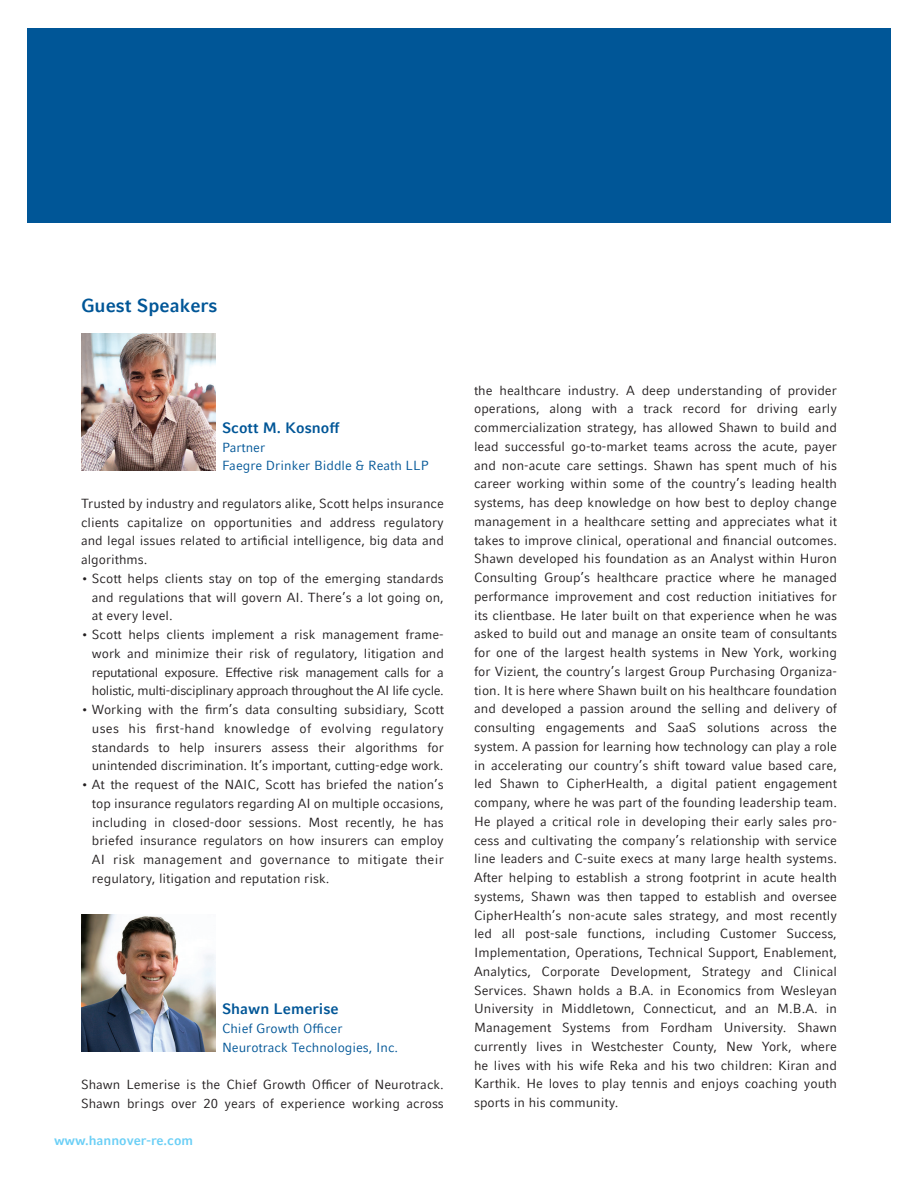
<style>
.page{position:relative;width:918px;height:1188px;background:#fff}
.page>*{position:absolute;margin:0;border:0;box-sizing:border-box;transform-origin:0 0}
.t1{font:700 18.75px "Compatil Fact LT Pro";color:#005697}
.t2{font:700 15px "Compatil Fact LT Pro";color:#005697}
.t3{font:13.2px/18.8px "Compatil Fact LT Pro";color:#231f20;text-align:justify}
.t4{font:13.2px/18.8px "Compatil Fact LT Pro";color:#005697}
.t5{font:700 13.2px "Compatil Fact LT Pro";color:#6bcff6}
</style>
<div class="page">
<div style="left:27px;top:28px;width:864px;height:194px;background:#005697"></div>
<img style="left:81px;top:334px;width:134px;height:137px">
<img style="left:81px;top:915px;width:134px;height:137px">
<p class="t1" style="left:81px;top:294px;width:138px">Guest Speakers</p>
<p class="t2" style="left:222px;top:419px;width:119px">Scott M. Kosnoff</p>
<p class="t4" style="left:222px;top:438px;width:45px">Partner</p>
<p class="t4" style="left:222px;top:456px;width:208px">Faegre Drinker Biddle &amp; Reath LLP</p>
<p class="t3" style="left:81px;top:494px;width:364px">Trusted by industry and regulators alike, Scott helps insurance clients capitalize on opportunities and address regulatory and legal issues related to artificial intelligence, big data and algorithms.</p>
<p class="t3" style="left:92px;top:569px;width:353px;text-indent:-11px">• Scott helps clients stay on top of the emerging standards and regulations that will govern AI. There’s a lot going on, at every level.</p>
<p class="t3" style="left:92px;top:625px;width:353px;text-indent:-11px">• Scott helps clients implement a risk management frame&shy;work and minimize their risk of regulatory, litigation and reputational exposure. Effective risk management calls for a holistic, multi-disciplinary approach throughout the AI life cycle.</p>
<p class="t3" style="left:92px;top:700px;width:353px;text-indent:-11px">• Working with the firm’s data consulting subsidiary, Scott uses his first-hand knowledge of evolving regulatory standards to help insurers assess their algorithms for unintended discrimination. It’s important, cutting-edge work.</p>
<p class="t3" style="left:92px;top:775px;width:353px;text-indent:-11px">• At the request of the NAIC, Scott has briefed the nation’s top insurance regulators regarding AI on multiple occasions, including in closed-door sessions. Most recently, he has briefed insurance regulators on how insurers can employ AI risk management and governance to mitigate their regulatory, litigation and reputation risk.</p>
<p class="t2" style="left:222px;top:1000px;width:118px">Shawn Lemerise</p>
<p class="t4" style="left:222px;top:1019px;width:178px">Chief Growth Officer<br>Neurotrack Technologies, Inc.</p>
<p class="t3" style="left:81px;top:1075px;width:364px">Shawn Lemerise is the Chief Growth Officer of Neurotrack.<br>Shawn brings over 20 years of experience working across</p>
<p class="t5" style="left:54px;top:1132px;width:141px">www.hannover-re.com</p>
<p class="t3" style="left:474px;top:381px;width:364px">the healthcare industry. A deep understanding of provider operations, along with a track record for driving early commercialization strategy, has allowed Shawn to build and lead successful go-to-market teams across the acute, payer and non-acute care settings. Shawn has spent much of his career working within some of the country’s leading health systems, has deep knowledge on how best to deploy change management in a healthcare setting and appreciates what it takes to improve clinical, operational and financial outcomes.<br>Shawn developed his foundation as an Analyst within Huron Consulting Group’s healthcare practice where he managed performance improvement and cost reduction initiatives for its clientbase. He later built on that experience when he was asked to build out and manage an onsite team of consultants for one of the largest health systems in New York, working for Vizient, the country’s largest Group Purchasing Organiza&shy;tion. It is here where Shawn built on his healthcare foundation and developed a passion around the selling and delivery of consulting engagements and SaaS solutions across the system. A passion for learning how technology can play a role in accelerating our country’s shift toward value based care, led Shawn to CipherHealth, a digital patient engagement company, where he was part of the founding leadership team.<br>He played a critical role in developing their early sales pro&shy;cess and cultivating the company’s relationship with service line leaders and C-suite execs at many large health systems.<br>After helping to establish a strong footprint in acute health systems, Shawn was then tapped to establish and oversee CipherHealth’s non-acute sales strategy, and most recently led all post-sale functions, including Customer Success, Implementation, Operations, Technical Support, Enablement, Analytics, Corporate Development, Strategy and Clinical Services. Shawn holds a B.A. in Economics from Wesleyan University in Middletown, Connecticut, and an M.B.A. in Management Systems from Fordham University. Shawn currently lives in Westchester County, New York, where he lives with his wife Reka and his two children: Kiran and Karthik. He loves to play tennis and enjoys coaching youth sports in his community.</p>
</div>
